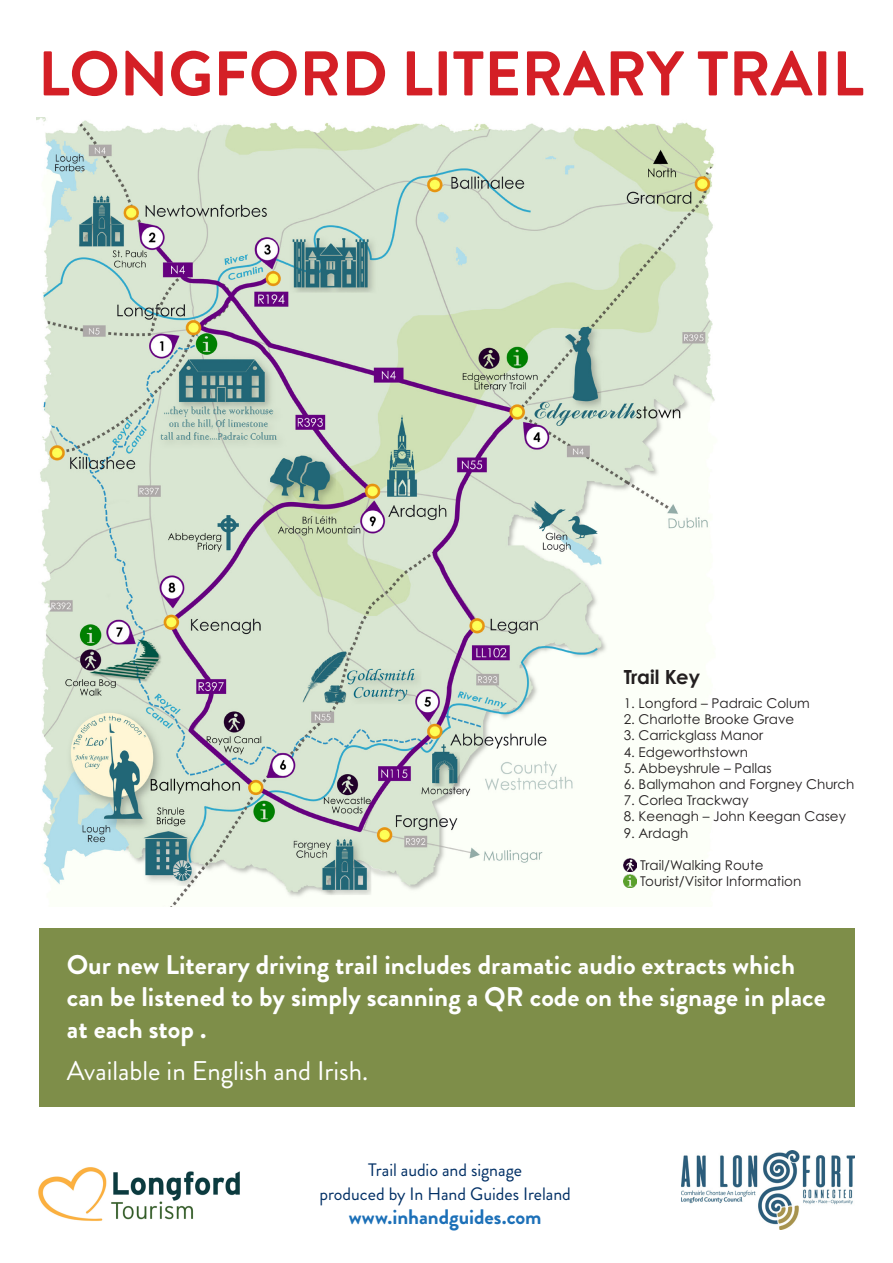
<style>
.page{position:relative;width:893px;height:1263px;background:#fff}
.page>*{position:absolute;margin:0;border:0;box-sizing:border-box;transform-origin:0 0}
.t1{font:700 63px "Brandon Grotesque";color:#d41f26}
.t2{font:700 27px/31.8px "Brandon Grotesque";color:#fff}
.t3{font:27px "Brandon Grotesque";color:#fff}
.t4{font:700 21px "Brandon Grotesque";letter-spacing:-.005em;color:#1c70b8}
.t5{font:700 19.5px "Century Gothic Pro";color:#231f20}
.t6{font:18px "Brandon Grotesque";letter-spacing:-.005em;color:#002f65}
.t7{font:13.5px "Century Gothic Pro";color:#231f20}
</style>
<div class="page">
<img style="left:36px;top:118px;width:679px;height:788px">
<div style="left:39px;top:928px;width:816px;height:178px;background:#7e8e49"></div>
<img style="left:38px;top:1167px;width:202px;height:54px">
<img style="left:682px;top:1150px;width:173px;height:79px">
<svg style="left:624px;top:858px;width:12px;height:29px"></svg>
<p class="t1" style="left:38px;top:30px;width:827px">LONGFORD LITERARY TRAIL</p>
<p class="t5" style="left:624px;top:665px;width:78px">Trail Key</p>
<p class="t7" style="left:624px;top:695px;width:188px">1. Longford – Padraic Colum</p>
<p class="t7" style="left:624px;top:711px;width:172px">2. Charlotte Brooke Grave</p>
<p class="t7" style="left:624px;top:727px;width:141px">3. Carrickglass Manor</p>
<p class="t7" style="left:624px;top:743px;width:126px">4. Edgeworthstown</p>
<p class="t7" style="left:624px;top:760px;width:149px">5. Abbeyshrule – Pallas</p>
<p class="t7" style="left:624px;top:776px;width:232px">6. Ballymahon and Forgney Church</p>
<p class="t7" style="left:624px;top:792px;width:127px">7. Corlea Trackway</p>
<p class="t7" style="left:624px;top:808px;width:224px">8. Keenagh – John Keegan Casey</p>
<p class="t7" style="left:624px;top:824px;width:66px">9. Ardagh</p>
<p class="t7" style="left:640px;top:857px;width:125px">Trail/Walking Route</p>
<p class="t7" style="left:640px;top:873px;width:163px">Tourist/Visitor Information</p>
<p class="t2" style="left:67px;top:949px;width:760px">Our new Literary driving trail includes dramatic audio extracts which can be listened to by simply scanning a QR code on the signage in place at each stop .</p>
<p class="t3" style="left:67px;top:1052px;width:303px">Available in English and Irish.</p>
<p class="t6" style="left:368px;top:1157px;width:155px">Trail audio and signage</p>
<p class="t6" style="left:319px;top:1181px;width:253px">produced by In Hand Guides Ireland</p>
<p class="t4" style="left:349px;top:1202px;width:194px">www.inhandguides.com</p>
</div>
